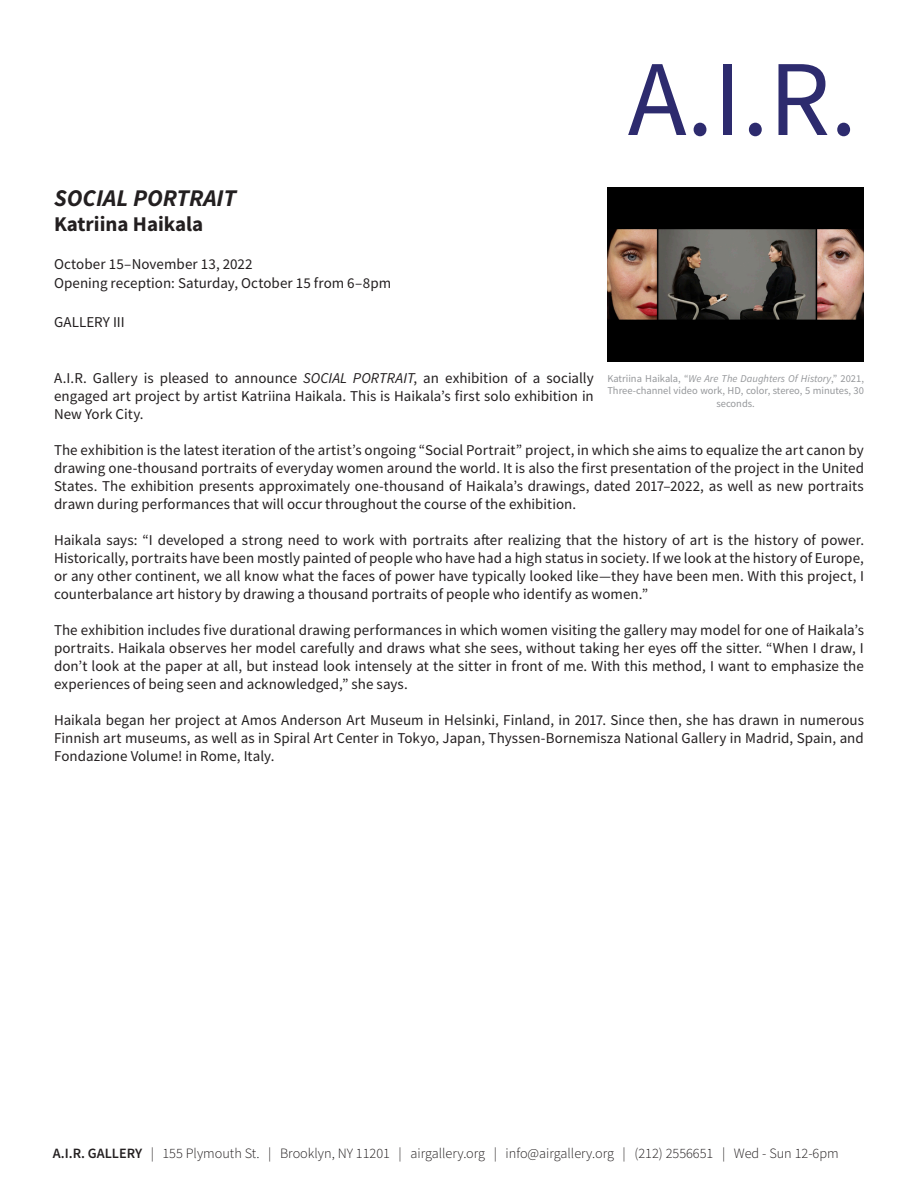
<style>
.page{position:relative;width:918px;height:1188px;background:#fff}
.page>*{position:absolute;margin:0;border:0;box-sizing:border-box;transform-origin:0 0}
.t1{font:108px "Source Sans Pro";color:#2d2b6e}
.t2{font:italic 700 24px "Source Sans Pro";color:#231f20}
.t3{font:700 21px "Source Sans Pro";color:#231f20}
.t4{font:15px/18px "Source Sans Pro";letter-spacing:.005em;color:#231f20;text-align:justify}
.t5{font:300 14.25px "Source Sans Pro";color:#231f20}
.t6{font:10.5px/12.6px "Source Sans Pro";color:#95979a;text-align:center}
.s1{font-style:italic}
.s2{font-weight:600}
</style>
<div class="page">
<img style="left:607px;top:188px;width:257px;height:174px">
<p class="t2" style="left:54px;top:182px;width:184px">SOCIAL PORTRAIT</p>
<p class="t3" style="left:54px;top:210px;width:151px">Katriina Haikala</p>
<p class="t4" style="left:54px;top:255px;width:200px">October 15–November 13, 2022</p>
<p class="t4" style="left:54px;top:274px;width:339px">Opening reception: Saturday, October 15 from 6–8pm</p>
<p class="t4" style="left:54px;top:313px;width:72px">GALLERY III</p>
<p class="t1" style="left:628px;top:30px;width:231px">A.I.R.</p>
<p class="t4" style="left:54px;top:369px;width:541px">A.I.R. Gallery is pleased to announce <span class="s1">SOCIAL PORTRAIT</span>, an exhibition of a socially engaged art project by artist Katriina Haikala. This is Haikala’s first solo exhibition in New York City.</p>
<p class="t4" style="left:54px;top:441px;width:812px">The exhibition is the latest iteration of the artist’s ongoing “Social Portrait” project, in which she aims to equalize the art canon by drawing one-thousand portraits of everyday women around the world. It is also the first presentation of the project in the United States. The exhibition presents approximately one-thousand of Haikala’s drawings, dated 2017–2022, as well as new portraits drawn during performances that will occur throughout the course of the exhibition.</p>
<p class="t4" style="left:54px;top:531px;width:812px">Haikala says: “I developed a strong need to work with portraits after realizing that the history of art is the history of power.<br>Historically, portraits have been mostly painted of people who have had a high status in society. If we look at the history of Europe, or any other continent, we all know what the faces of power have typically looked like—they have been men. With this project, I counterbalance art history by drawing a thousand portraits of people who identify as women.”</p>
<p class="t4" style="left:54px;top:621px;width:812px">The exhibition includes five durational drawing performances in which women visiting the gallery may model for one of Haikala’s portraits. Haikala observes her model carefully and draws what she sees, without taking her eyes off the sitter. “When I draw, I don’t look at the paper at all, but instead look intensely at the sitter in front of me. With this method, I want to emphasize the experiences of being seen and acknowledged,” she says.</p>
<p class="t4" style="left:54px;top:711px;width:812px">Haikala began her project at Amos Anderson Art Museum in Helsinki, Finland, in 2017. Since then, she has drawn in numerous Finnish art museums, as well as in Spiral Art Center in Tokyo, Japan, Thyssen-Bornemisza National Gallery in Madrid, Spain, and Fondazione Volume! in Rome, Italy.</p>
<p class="t6" style="left:607px;top:372px;width:258px">Katriina Haikala, “<span class="s1">We Are The Daughters Of History</span>,” 2021,<br>Three-channel video work, HD, color, stereo, 5 minutes, 30 seconds.</p>
<p class="t5" style="left:53px;top:1145px;width:787px"><span class="s2">A.I.R. GALLERY</span> | 155 Plymouth St. | Brooklyn, NY 11201 | airgallery.org | info@airgallery.org | (212) 2556651 | Wed - Sun 12-6pm</p>
</div>
